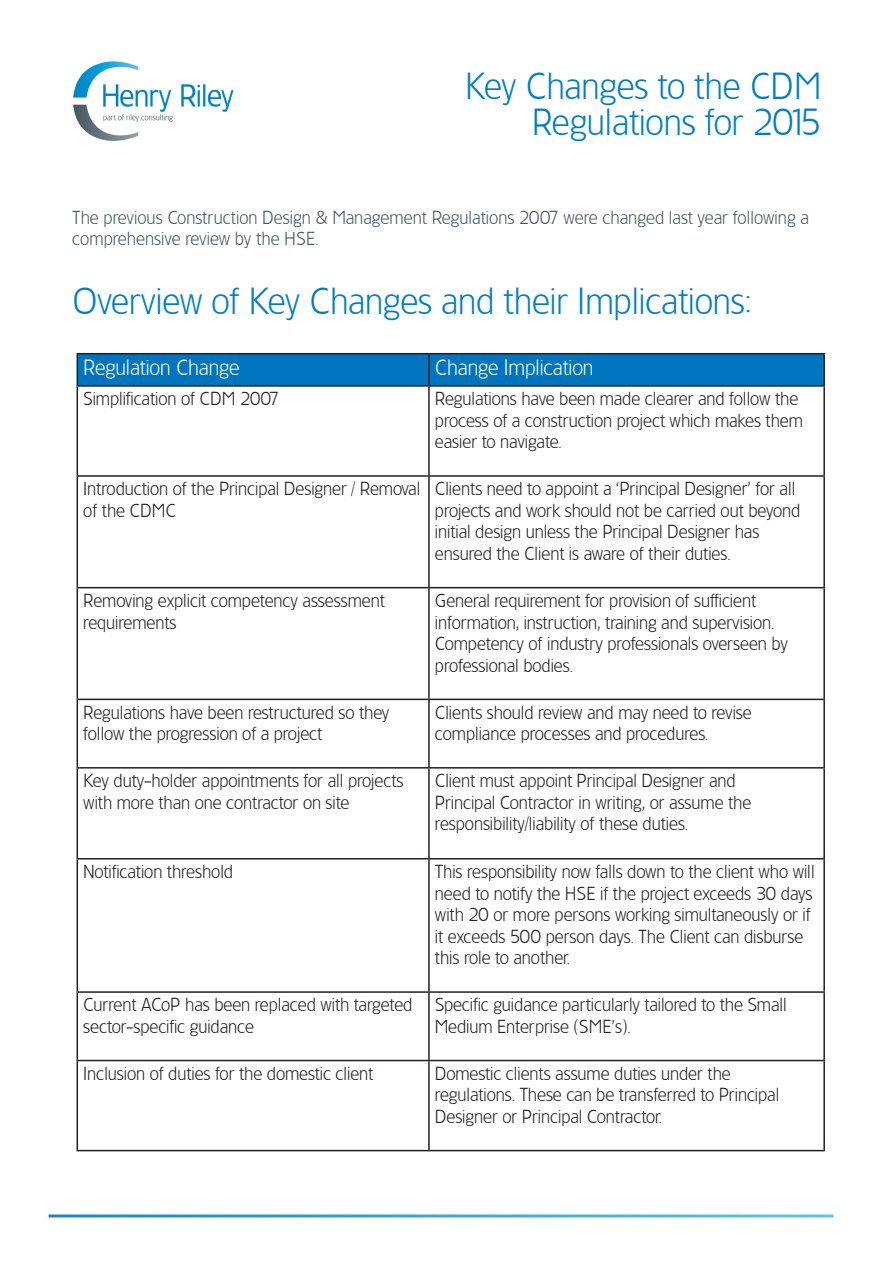
<style>
.page{position:relative;width:893px;height:1263px;background:#fff}
.page>*{position:absolute;margin:0;border:0;box-sizing:border-box;transform-origin:0 0}
.Category_Title__23pt{font:300 36px "TF Forever";color:#007ec5}
.Section_Title_Grey{font:300 36px "TF Forever";color:#007ec5}
.t1{font:300 21px "TF Forever";color:#fff}
.t2{font:300 18px/21.6px "TF Forever";color:#231f20}
.Category_Title__23pt-2{font:300 18px/21px "TF Forever";letter-spacing:.005em;color:#45555f}
</style>
<div class="page">
<div style="left:78px;top:354px;width:745px;height:31px;background:#0075bf"></div>
<hr style="left:77px;top:353px;width:352px;height:1px;background:#231f20">
<hr style="left:77px;top:354px;width:1px;height:31px;background:#231f20">
<hr style="left:429px;top:353px;width:396px;height:1px;background:#231f20">
<hr style="left:428px;top:354px;width:2px;height:31px;background:#231f20">
<hr style="left:823px;top:354px;width:2px;height:31px;background:#231f20">
<hr style="left:77px;top:385px;width:352px;height:2px;background:#231f20">
<hr style="left:77px;top:387px;width:1px;height:88px;background:#231f20">
<hr style="left:429px;top:385px;width:396px;height:2px;background:#231f20">
<hr style="left:428px;top:387px;width:2px;height:88px;background:#231f20">
<hr style="left:823px;top:387px;width:2px;height:88px;background:#231f20">
<hr style="left:77px;top:475px;width:352px;height:2px;background:#231f20">
<hr style="left:77px;top:477px;width:1px;height:110px;background:#231f20">
<hr style="left:429px;top:475px;width:396px;height:2px;background:#231f20">
<hr style="left:428px;top:477px;width:2px;height:110px;background:#231f20">
<hr style="left:823px;top:477px;width:2px;height:110px;background:#231f20">
<hr style="left:77px;top:587px;width:352px;height:1px;background:#231f20">
<hr style="left:77px;top:588px;width:1px;height:111px;background:#231f20">
<hr style="left:429px;top:587px;width:396px;height:1px;background:#231f20">
<hr style="left:428px;top:588px;width:2px;height:111px;background:#231f20">
<hr style="left:823px;top:588px;width:2px;height:111px;background:#231f20">
<hr style="left:77px;top:699px;width:352px;height:1px;background:#231f20">
<hr style="left:77px;top:700px;width:1px;height:67px;background:#231f20">
<hr style="left:429px;top:699px;width:396px;height:1px;background:#231f20">
<hr style="left:428px;top:700px;width:2px;height:67px;background:#231f20">
<hr style="left:823px;top:700px;width:2px;height:67px;background:#231f20">
<hr style="left:77px;top:767px;width:352px;height:1px;background:#231f20">
<hr style="left:77px;top:768px;width:1px;height:90px;background:#231f20">
<hr style="left:429px;top:767px;width:396px;height:1px;background:#231f20">
<hr style="left:428px;top:768px;width:2px;height:90px;background:#231f20">
<hr style="left:823px;top:768px;width:2px;height:90px;background:#231f20">
<hr style="left:77px;top:858px;width:352px;height:1px;background:#231f20">
<hr style="left:77px;top:859px;width:1px;height:132px;background:#231f20">
<hr style="left:429px;top:858px;width:396px;height:1px;background:#231f20">
<hr style="left:428px;top:859px;width:2px;height:132px;background:#231f20">
<hr style="left:823px;top:859px;width:2px;height:132px;background:#231f20">
<hr style="left:77px;top:991px;width:352px;height:2px;background:#231f20">
<hr style="left:77px;top:993px;width:1px;height:67px;background:#231f20">
<hr style="left:429px;top:991px;width:396px;height:2px;background:#231f20">
<hr style="left:428px;top:993px;width:2px;height:67px;background:#231f20">
<hr style="left:823px;top:993px;width:2px;height:67px;background:#231f20">
<hr style="left:77px;top:1060px;width:352px;height:1px;background:#231f20">
<hr style="left:77px;top:1061px;width:1px;height:89px;background:#231f20">
<hr style="left:429px;top:1060px;width:396px;height:1px;background:#231f20">
<hr style="left:428px;top:1061px;width:2px;height:89px;background:#231f20">
<hr style="left:823px;top:1061px;width:2px;height:89px;background:#231f20">
<hr style="left:77px;top:1150px;width:352px;height:1px;background:#231f20">
<hr style="left:429px;top:1150px;width:396px;height:1px;background:#231f20">
<img style="left:48px;top:1214px;width:786px;height:4px">
<img style="left:73px;top:61px;width:161px;height:80px">
<p class="Section_Title_Grey" style="left:465px;top:65px;width:358px">Key Changes to the CDM</p>
<p class="Section_Title_Grey" style="left:532px;top:101px;width:291px">Regulations for 2015</p>
<p class="Category_Title__23pt-2" style="left:72px;top:207px;width:738px">The previous Construction Design &amp; Management Regulations 2007 were changed last year following a comprehensive review by the HSE.</p>
<p class="Category_Title__23pt" style="left:72px;top:280px;width:681px">Overview of Key Changes and their Implications:</p>
<p class="t1" style="left:83px;top:356px;width:158px">Regulation Change</p>
<p class="t1" style="left:435px;top:356px;width:160px">Change Implication</p>
<p class="t2" style="left:83px;top:388px;width:198px">Simplification of CDM 2007</p>
<p class="t2" style="left:435px;top:388px;width:369px">Regulations have been made clearer and follow the process of a construction project which makes them easier to navigate.</p>
<p class="t2" style="left:83px;top:478px;width:338px">Introduction of the Principal Designer / Removal of the CDMC</p>
<p class="t2" style="left:435px;top:478px;width:367px">Clients need to appoint a ‘Principal Designer’ for all projects and work should not be carried out beyond initial design unless the Principal Designer has ensured the Client is aware of their duties.</p>
<p class="t2" style="left:83px;top:589px;width:303px">Removing explicit competency assessment requirements</p>
<p class="t2" style="left:435px;top:589px;width:354px">General requirement for provision of sufficient information, instruction, training and supervision.<br>Competency of industry professionals overseen by professional bodies.</p>
<p class="t2" style="left:83px;top:701px;width:308px">Regulations have been restructured so they follow the progression of a project</p>
<p class="t2" style="left:435px;top:701px;width:318px">Clients should review and may need to revise compliance processes and procedures.</p>
<p class="t2" style="left:83px;top:770px;width:322px">Key duty-holder appointments for all projects with more than one contractor on site</p>
<p class="t2" style="left:435px;top:770px;width:318px">Client must appoint Principal Designer and<br>Principal Contractor in writing, or assume the responsibility/liability of these duties.</p>
<p class="t2" style="left:83px;top:860px;width:151px">Notification threshold</p>
<p class="t2" style="left:435px;top:860px;width:381px">This responsibility now falls down to the client who will need to notify the HSE if the project exceeds 30 days with 20 or more persons working simultaneously or if it exceeds 500 person days. The Client can disburse this role to another.</p>
<p class="t2" style="left:83px;top:994px;width:331px">Current ACoP has been replaced with targeted sector-specific guidance</p>
<p class="t2" style="left:435px;top:994px;width:353px">Specific guidance particularly tailored to the Small<br>Medium Enterprise (SME’s).</p>
<p class="t2" style="left:83px;top:1062px;width:292px">Inclusion of duties for the domestic client</p>
<p class="t2" style="left:435px;top:1062px;width:346px">Domestic clients assume duties under the regulations. These can be transferred to Principal<br>Designer or Principal Contractor.</p>
</div>
